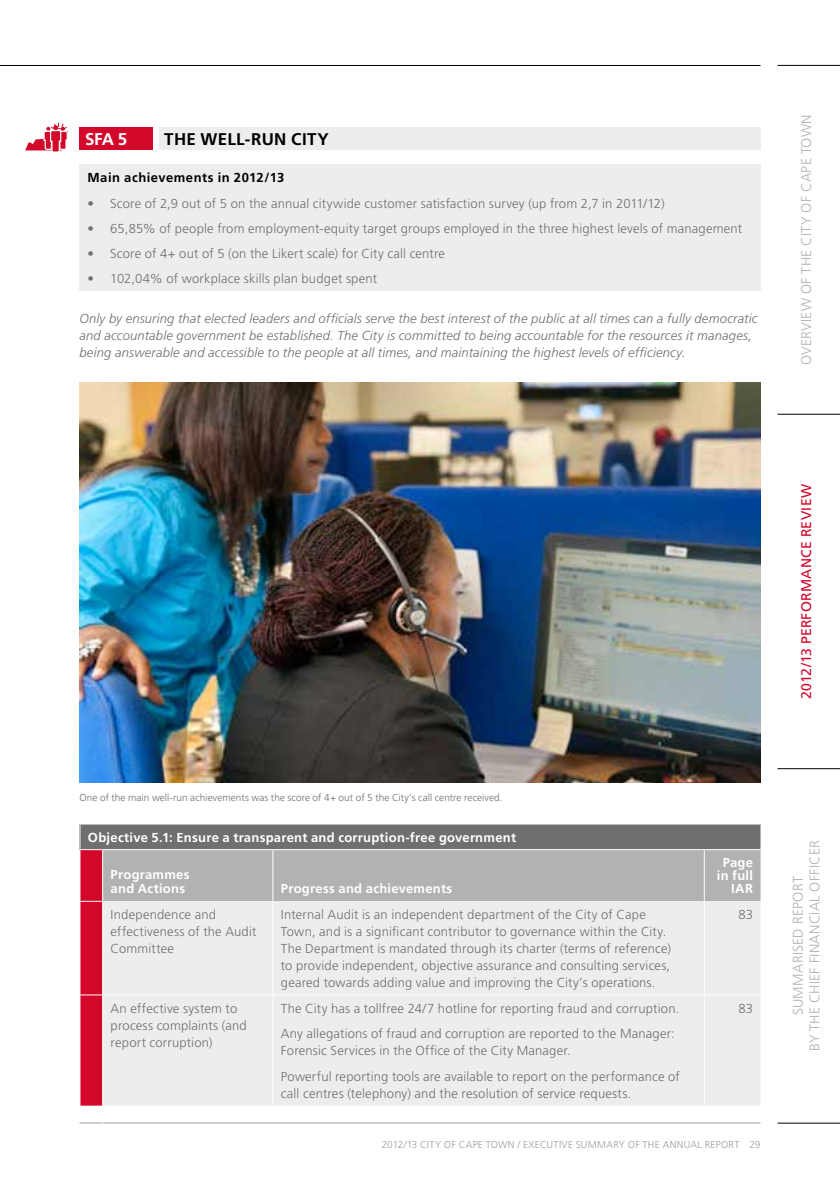
<style>
.page{position:relative;width:840px;height:1191px;background:#fff}
.page>*{position:absolute;margin:0;border:0;box-sizing:border-box;transform-origin:0 0}
.t1{font:700 17px "Frutiger LT Std";letter-spacing:.015em;color:#000}
.t2{font:700 17px "Frutiger LT Std";color:#fff}
.t3{font:300 14px/16.8px "Frutiger LT Std";letter-spacing:.025em;color:#b3b2b2;text-align:center}
.t4{font:14px "Frutiger LT Std";letter-spacing:.02em;color:#d3072a}
.t5{font:300 13px/17px "Frutiger LT Std";letter-spacing:.015em;color:#706f6f}
.t6{font:italic 300 13px/17px "Frutiger LT Std";letter-spacing:.015em;color:#706f6f}
.t7{font:700 13px/13px "Frutiger LT Std";letter-spacing:.02em;color:#fff}
.t8{font:700 13px "Frutiger LT Std";letter-spacing:.035em;color:#000}
.t9{font:300 10px "Frutiger LT Std";letter-spacing:.005em;color:#706f6f}
.t10{font:300 10px "Frutiger LT Std";letter-spacing:.025em;color:#9d9d9c}
</style>
<div class="page">
<hr style="left:0;top:65px;width:760px;height:1px;background:#000">
<hr style="left:777px;top:1122px;width:62px;height:1px;background:#000">
<hr style="left:777px;top:768px;width:62px;height:1px;background:#000">
<hr style="left:777px;top:414px;width:62px;height:1px;background:#000">
<hr style="left:777px;top:65px;width:62px;height:1px;background:#000">
<div style="left:79px;top:128px;width:74px;height:22px;background:#d3072a"></div>
<div style="left:159px;top:128px;width:601px;height:22px;background:#ededed"></div>
<svg style="left:79px;top:824px;width:682px;height:300px;background:#d9d3d4"></svg>
<div style="left:79px;top:164px;width:681px;height:126px;background:#ededed"></div>
<svg style="left:25px;top:123px;width:43px;height:29px"></svg>
<img style="left:79px;top:383px;width:681px;height:399px">
<h1 class="t2" style="left:85px;top:129px;width:44px">SFA 5</h1>
<h1 class="t1" style="left:164px;top:129px;width:49px">THE WELL</h1>
<h1 class="t1" style="left:245px;top:129px;width:19px">-RUN</h1>
<h1 class="t1" style="left:291px;top:129px;width:11px">CITY</h1>
<h1 class="t2" style="left:118px;top:129px;width:11px">4</h1>
<h1 class="t1" style="left:174px;top:129px;width:155px">he inclusive city</h1>
<p class="t8" style="left:87px;top:170px;width:198px">Main achievements in 2012/13</p>
<p class="t5" style="left:87px;top:195px;width:578px">• Score of 2,9 out of 5 on the annual citywide customer satisfaction survey (up from 2,7 in 2011/12)</p>
<p class="t5" style="left:87px;top:220px;width:656px">• 65,85% of people from employment-equity target groups employed in the three highest levels of management</p>
<p class="t5" style="left:87px;top:245px;width:359px">• Score of 4+ out of 5 (on the Likert scale) for City call centre</p>
<p class="t5" style="left:87px;top:270px;width:291px">• 102,04% of workplace skills plan budget spent</p>
<p class="t6" style="left:79px;top:310px;width:679px">Only by ensuring that elected leaders and officials serve the best interest of the public at all times can a fully democratic and accountable government be established. The City is committed to being accountable for the resources it manages, being answerable and accessible to the people at all times, and maintaining the highest levels of efficiency.</p>
<p class="t3" style="left:797px;top:365px;width:250px;rotate:-90deg">Overview of the City of Cape Town</p>
<p class="t4" style="left:797px;top:699px;width:216px;rotate:-90deg">2012/13 PERFORMANCE REVIEW</p>
<p class="t9" style="left:79px;top:792px;width:424px">One of the main well-run achievements was the score of 4+ out of 5 the City’s call centre received.</p>
<p class="t7" style="left:88px;top:830px;width:429px">Objective 5.1: Ensure a transparent and corruption-free government</p>
<p class="t7" style="left:110px;top:868px;width:80px;line-height:14px">Programmes and Actions</p>
<p class="t7" style="left:281px;top:882px;width:173px">Progress and achievements</p>
<p class="t7" style="left:716px;top:856px;width:38px;text-align:center">Page in full<br>IAR</p>
<p class="t5" style="left:110px;top:906px;width:147px">Independence and effectiveness of the Audit<br>Committee</p>
<p class="t5" style="left:281px;top:906px;width:391px">Internal Audit is an independent department of the City of Cape Town, and is a significant contributor to governance within the City.<br>The Department is mandated through its charter (terms of reference) to provide independent, objective assurance and consulting services, geared towards adding value and improving the City’s operations.</p>
<p class="t5" style="left:738px;top:906px;width:16px">83</p>
<p class="t5" style="left:111px;top:1000px;width:137px">An effective system to process complaints (and report corruption)</p>
<p class="t5" style="left:281px;top:995px;width:399px;line-height:25.6px">The City has a tollfree 24/7 hotline for reporting fraud and corruption.<br>Any allegations of fraud and corruption are reported to the Manager:</p>
<p class="t5" style="left:738px;top:1000px;width:16px">83</p>
<p class="t5" style="left:281px;top:1038px;width:400px;line-height:25.6px">Forensic Services in the Office of the City Manager.<br>Powerful reporting tools are available to report on the performance of</p>
<p class="t5" style="left:281px;top:1085px;width:352px">call centres (telephony) and the resolution of service requests.</p>
<p class="t10" style="left:381px;top:1139px;width:268px">2012/13 CITY OF CAPE TOWN / Executive Su mmary of the</p>
<p class="t10" style="left:662px;top:1139px;width:8px">annual</p>
<p class="t10" style="left:704px;top:1139px;width:6px">report</p>
<p class="t10" style="left:749px;top:1139px;width:13px">29</p>
<p class="t3" style="left:789px;top:1051px;width:212px;rotate:-90deg">SUMMARISED REPORT<br>BY THE CHIEF FINANCIAL OFFICER</p>
</div>
